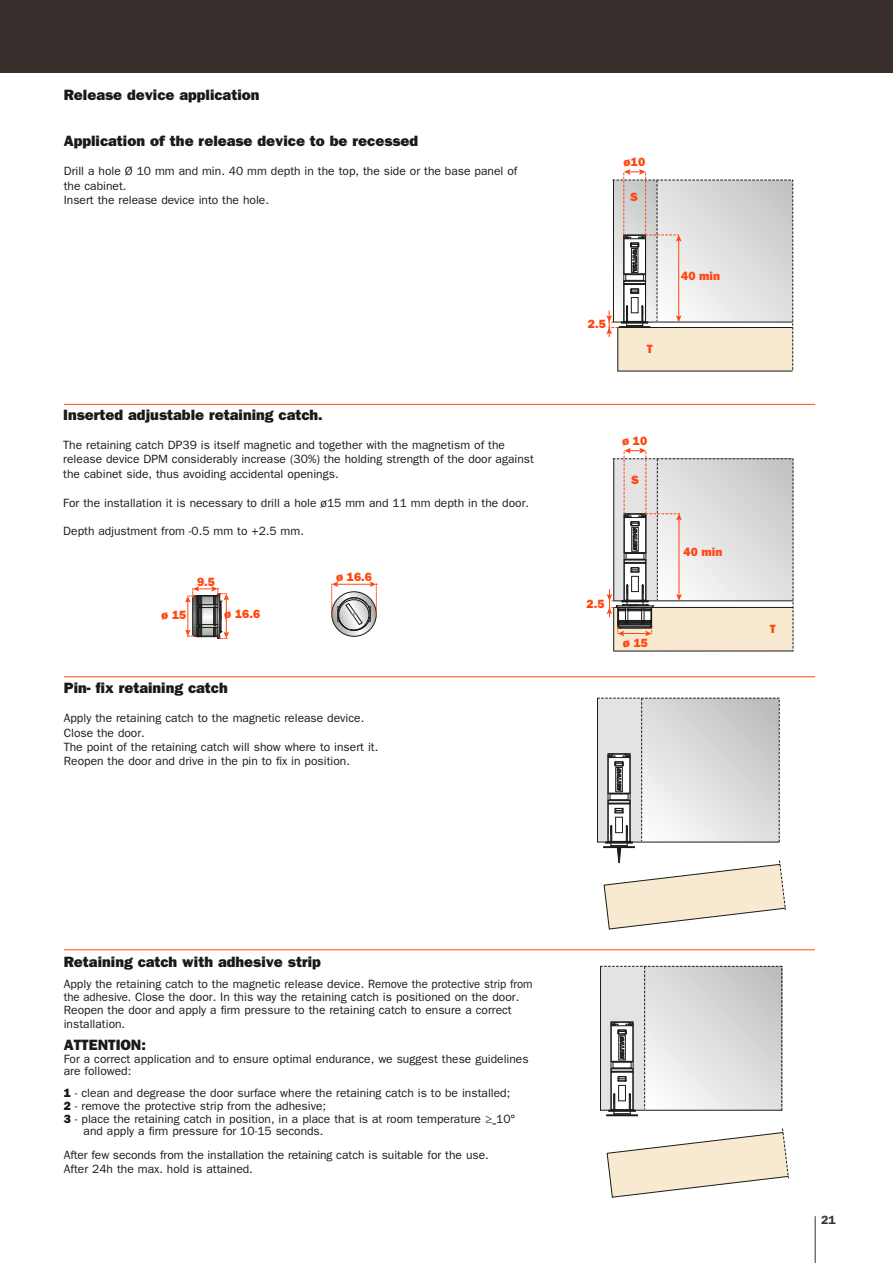
<style>
.page{position:relative;width:893px;height:1263px;background:#fff}
.page>*{position:absolute;margin:0;border:0;box-sizing:border-box;transform-origin:0 0}
.t1{font:15px "ITC Franklin Gothic Std Hvy";color:#1a1a18}
.t2{font:12px/14.4px "ITC Franklin Gothic Std";color:#1a1a18}
.t3{font:12px "ITC Franklin Gothic Std Hvy";color:#ff4713}
.t4{font:600 12px "ITC Franklin Gothic Std";color:#392f2d}
.s1{font-family:"ITC Franklin Gothic Std Hvy"}
</style>
<div class="page">
<div style="left:0;top:0;width:893px;height:72px;background:#392f2d"></div>
<hr style="left:64px;top:404px;width:751px;height:1px;background:#ff4713">
<svg style="left:606px;top:169px;width:187px;height:203px"></svg>
<svg style="left:607px;top:448px;width:187px;height:204px"></svg>
<svg style="left:332px;top:592px;width:44px;height:44px"></svg>
<svg style="left:331px;top:581px;width:46px;height:52px"></svg>
<svg style="left:185px;top:586px;width:44px;height:53px"></svg>
<svg style="left:606px;top:1128px;width:183px;height:70px"></svg>
<svg style="left:600px;top:965px;width:182px;height:151px"></svg>
<svg style="left:597px;top:697px;width:189px;height:233px"></svg>
<hr style="left:64px;top:949px;width:751px;height:1px;background:#ff4713">
<hr style="left:64px;top:676px;width:751px;height:1px;background:#ff4713">
<hr style="left:815px;top:1216px;width:1px;height:47px;background:#392f2d">
<p class="t1" style="left:64px;top:86px;width:197px">Release device application</p>
<p class="t1" style="left:64px;top:132px;width:356px">Application of the release device to be recessed</p>
<p class="t2" style="left:64px;top:164px;width:455px">Drill a hole Ø 10 mm and min. 40 mm depth in the top, the side or the base panel of the cabinet.<br>Insert the release device into the hole.</p>
<p class="t1" style="left:63px;top:406px;width:261px">Inserted adjustable retaining catch.</p>
<p class="t2" style="left:63px;top:438px;width:472px">The retaining catch DP39 is itself magnetic and together with the magnetism of the release device DPM considerably increase (30%) the holding strength of the door against the cabinet side, thus avoiding accidental openings.</p>
<p class="t2" style="left:63px;top:495px;width:467px">For the installation it is necessary to drill a hole ø15 mm and 11 mm depth in the door.</p>
<p class="t2" style="left:63px;top:524px;width:242px">Depth adjustment from -0.5 mm to +2.5 mm.</p>
<p class="t3" style="left:336px;top:569px;width:37px">ø 16.6</p>
<p class="t3" style="left:197px;top:575px;width:19px">9.5</p>
<p class="t3" style="left:348px;top:572px;width:37px">ø 16.6</p>
<p class="t3" style="left:149px;top:606px;width:27px">ø 15</p>
<p class="t3" style="left:212px;top:605px;width:37px">ø 16.6</p>
<p class="t3" style="left:161px;top:608px;width:27px">ø 15</p>
<p class="t3" style="left:224px;top:607px;width:37px">ø 16.6</p>
<p class="t1" style="left:64px;top:679px;width:165px">Pin- fix retaining catch</p>
<p class="t2" style="left:64px;top:711px;width:316px">Apply the retaining catch to the magnetic release device.<br>Close the door.<br>The point of the retaining catch will show where to insert it.<br>Reopen the door and drive in the pin to fix in position.</p>
<p class="t3" style="left:624px;top:155px;width:23px">ø10</p>
<p class="t3" style="left:630px;top:190px;width:9px">S</p>
<p class="t3" style="left:588px;top:316px;width:19px">2.5</p>
<p class="t3" style="left:647px;top:341px;width:7px">T</p>
<p class="t3" style="left:681px;top:269px;width:40px">40 min</p>
<p class="t3" style="left:622px;top:433px;width:27px">ø 10</p>
<p class="t3" style="left:631px;top:472px;width:9px">S</p>
<p class="t3" style="left:587px;top:597px;width:19px">2.5</p>
<p class="t3" style="left:623px;top:635px;width:27px">ø 15</p>
<p class="t3" style="left:684px;top:544px;width:40px">40 min</p>
<p class="t3" style="left:770px;top:622px;width:7px">T</p>
<p class="t1" style="left:64px;top:952px;width:259px">Retaining catch with adhesive strip</p>
<p class="t2" style="left:64px;top:978px;width:470px;line-height:12.8px">Apply the retaining catch to the magnetic release device. Remove the protective strip from the adhesive. Close the door. In this way the retaining catch is positioned on the door.<br>Reopen the door and apply a firm pressure to the retaining catch to ensure a correct</p>
<p class="t2" style="left:64px;top:1017px;width:63px">installation.</p>
<p class="t1" style="left:64px;top:1036px;width:84px">ATTENTION:</p>
<p class="t2" style="left:64px;top:1052px;width:466px;line-height:12.8px">For a correct application and to ensure optimal endurance, we suggest these guidelines are followed:</p>
<p class="t2" style="left:64px;top:1086px;width:448px"><span class="s1">1</span> - clean and degrease the door surface where the retaining catch is to be installed;</p>
<p class="t2" style="left:64px;top:1099px;width:264px"><span class="s1">2</span> - remove the protective strip from the adhesive;</p>
<p class="t2" style="left:64px;top:1111px;width:453px"><span class="s1">3</span> - place the retaining catch in position, in a place that is at room temperature ≥ 10°</p>
<p class="t2" style="left:84px;top:1124px;width:241px">and apply a firm pressure for 10-15 seconds.</p>
<p class="t2" style="left:64px;top:1148px;width:427px">After few seconds from the installation the retaining catch is suitable for the use.<br>After 24h the max. hold is attained.</p>
<p class="t4" style="left:821px;top:1213px;width:16px">21</p>
</div>
